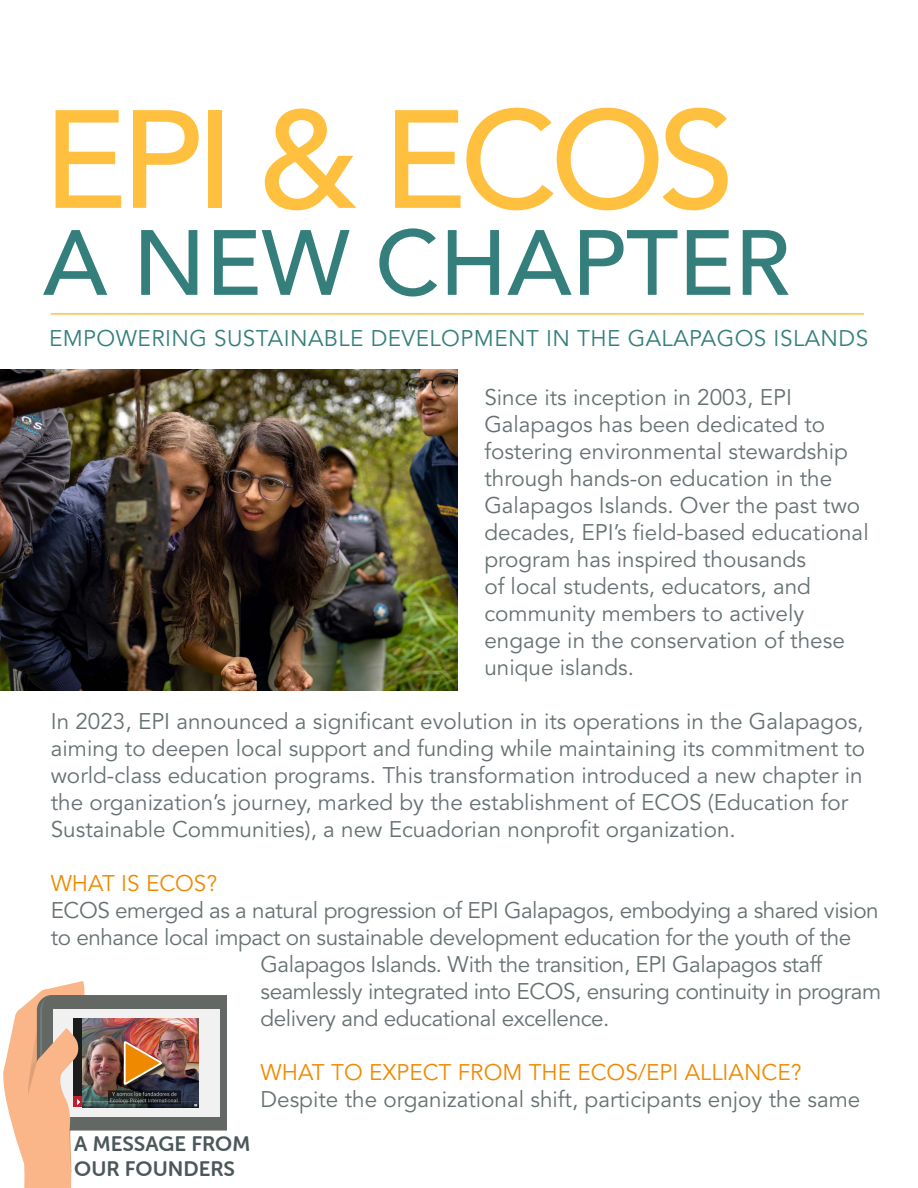
<style>
.page{position:relative;width:918px;height:1188px;background:#fff}
.page>*{position:absolute;margin:0;border:0;box-sizing:border-box;transform-origin:0 0}
.t1{font:500 138px "Avenir LT Std";letter-spacing:-.05em;color:#ffc03f}
.t2{font:500 91.5px "Avenir LT Std";color:#347f7c}
.t3{font:22.5px/27px "Avenir LT Std";color:#677173}
.t4{font:22.5px "Avenir LT Std";letter-spacing:-.02em;color:#677173}
.t5{font:22.5px "Avenir LT Std";letter-spacing:.02em;color:#347f7c}
.t6{font:22.5px "Avenir LT Std";color:#ef8a00}
.t7{font:21px/25.2px "Museo Sans Rounded 700";color:#4c5759}
</style>
<div class="page">
<hr style="left:51px;top:313px;width:813px;height:2px;background:#ffc03f">
<img style="left:0;top:370px;width:457px;height:320px">
<img style="left:3px;top:981px;width:224px;height:207px">
<h1 class="t1" style="left:43px;top:80px;width:693px">EPI &amp; ECOS</h1>
<h2 class="t2" style="left:43px;top:210px;width:749px">A NEW CHAPTER</h2>
<p class="t5" style="left:49px;top:325px;width:821px">EMPOWERING SUSTAINABLE DEVELOPMENT IN THE GALAPAGOS ISLANDS</p>
<p class="t3" style="left:484px;top:384px;width:386px">Since its inception in 2003, EPI Galapagos has been dedicated to fostering environmental stewardship through hands-on education in the Galapagos Islands. Over the past two decades, EPI’s field-based educational program has inspired thousands<br>of local students, educators, and community members to actively engage in the conservation of these unique islands.</p>
<p class="t3" style="left:51px;top:708px;width:816px">In 2023, EPI announced a significant evolution in its operations in the Galapagos, aiming to deepen local support and funding while maintaining its commitment to world-class education programs. This transformation introduced a new chapter in the organization’s journey, marked by the establishment of ECOS (Education for Sustainable Communities), a new Ecuadorian nonprofit organization.</p>
<p class="t6" style="left:51px;top:870px;width:168px">WHAT IS ECOS?</p>
<p class="t4" style="left:51px;top:897px;width:830px">ECOS emerged as a natural progression of EPI Galapagos, embodying a shared vision</p>
<p class="t4" style="left:51px;top:924px;width:802px">to enhance local impact on sustainable development education for the youth of the</p>
<p class="t4" style="left:261px;top:951px;width:563px">Galapagos Islands. With the transition, EPI Galapagos staff</p>
<p class="t4" style="left:261px;top:978px;width:622px">seamlessly integrated into ECOS, ensuring continuity in program</p>
<p class="t4" style="left:261px;top:1005px;width:350px">delivery and educational excellence.</p>
<p class="t6" style="left:261px;top:1059px;width:543px">WHAT TO EXPECT FROM THE ECOS/EPI ALLIANCE?</p>
<p class="t3" style="left:261px;top:1086px;width:601px">Despite the organizational shift, participants enjoy the same</p>
<p class="t7" style="left:74px;top:1131px;width:178px">A MESSAGE FROM<br>OUR FOUNDERS</p>
</div>
